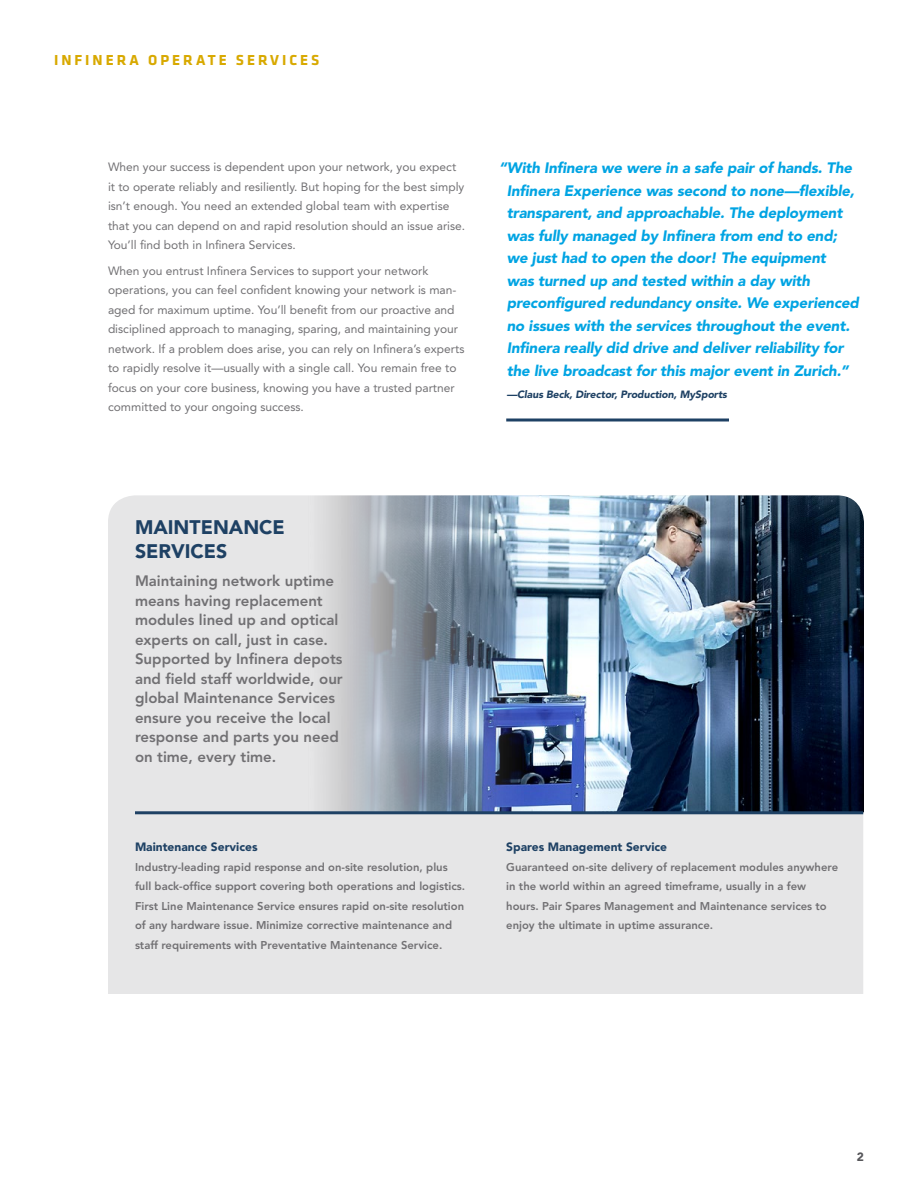
<style>
.page{position:relative;width:918px;height:1188px;background:#fff}
.page>*{position:absolute;margin:0;border:0;box-sizing:border-box;transform-origin:0 0}
.t1{font:900 19.5px/24px "Avenir LT Std";color:#1e4164}
.t2{font:italic 900 15px/22.5px "Avenir LT Std";letter-spacing:-.01em;color:#00a4e3}
.t3{font:800 15px/19.5px "Avenir LT Std";color:#717073}
.t4{font:700 15px "Klavika";letter-spacing:.2em;color:#d8a900}
.t5{font:12px/19.5px "Avenir LT Std";color:#717073}
.t6{font:900 12px "Avenir LT Std";color:#1e4164}
.t7{font:900 12px "Avenir LT Std";color:#56565a}
.t8{font:800 11.25px/19.5px "Avenir LT Std";color:#717073}
.t9{font:italic 900 10.5px "Avenir LT Std";letter-spacing:-.01em;color:#1e4164}
</style>
<div class="page">
<div style="left:108px;top:495px;width:755px;height:499px;background:#e6e6e7"></div>
<img style="left:308px;top:495px;width:556px;height:317px">
<hr style="left:135px;top:811px;width:728px;height:3px;background:#1e4164">
<hr style="left:506px;top:419px;width:223px;height:3px;background:#1e4164">
<p class="t4" style="left:54px;top:49px;width:267px">INFINERA OPERATE SERVICES</p>
<p class="t5" style="left:108px;top:157px;width:359px">When your success is dependent upon your network, you expect it to operate reliably and resiliently. But hoping for the best simply isn’t enough. You need an extended global team with expertise that you can depend on and rapid resolution should an issue arise.<br>You’ll find both in Infinera Services.</p>
<p class="t5" style="left:108px;top:261px;width:358px">When you entrust Infinera Services to support your network operations, you can feel confident knowing your network is man&shy;aged for maximum uptime. You’ll benefit from our proactive and disciplined approach to managing, sparing, and maintaining your network. If a problem does arise, you can rely on Infinera’s experts to rapidly resolve it—usually with a single call. You remain free to focus on your core business, knowing you have a trusted partner committed to your ongoing success.</p>
<p class="t2" style="left:507px;top:157px;width:354px;text-indent:-8px">“With Infinera we were in a safe pair of hands. The Infinera Experience was second to none—flexible, transparent, and approachable. The deployment was fully managed by Infinera from end to end; we just had to open the door! The equipment<br>was turned up and tested within a day with preconfigured redundancy onsite. We experienced no issues with the services throughout the event.<br>Infinera really did drive and deliver reliability for the live broadcast for this major event in Zurich.”</p>
<p class="t9" style="left:507px;top:388px;width:222px">—Claus Beck, Director, Production, MySports</p>
<h1 class="t1" style="left:135px;top:515px;width:151px">MAINTENANCE<br>SERVICES</h1>
<p class="t3" style="left:135px;top:571px;width:209px">Maintaining network uptime means having replacement modules lined up and optical experts on call, just in case.<br>Supported by Infinera depots and field staff worldwide, our global Maintenance Services ensure you receive the local response and parts you need on time, every time.</p>
<p class="t6" style="left:135px;top:840px;width:124px">Maintenance Services</p>
<p class="t8" style="left:135px;top:857px;width:332px">Industry-leading rapid response and on-site resolution, plus full back-office support covering both operations and logistics.<br>First Line Maintenance Service ensures rapid on-site resolution of any hardware issue. Minimize corrective maintenance and staff requirements with Preventative Maintenance Service.</p>
<p class="t6" style="left:506px;top:840px;width:162px">Spares Management Service</p>
<p class="t8" style="left:506px;top:857px;width:333px">Guaranteed on-site delivery of replacement modules anywhere in the world within an agreed timeframe, usually in a few hours. Pair Spares Management and Maintenance services to enjoy the ultimate in uptime assurance.</p>
<p class="t7" style="left:857px;top:1150px;width:9px">2</p>
</div>
